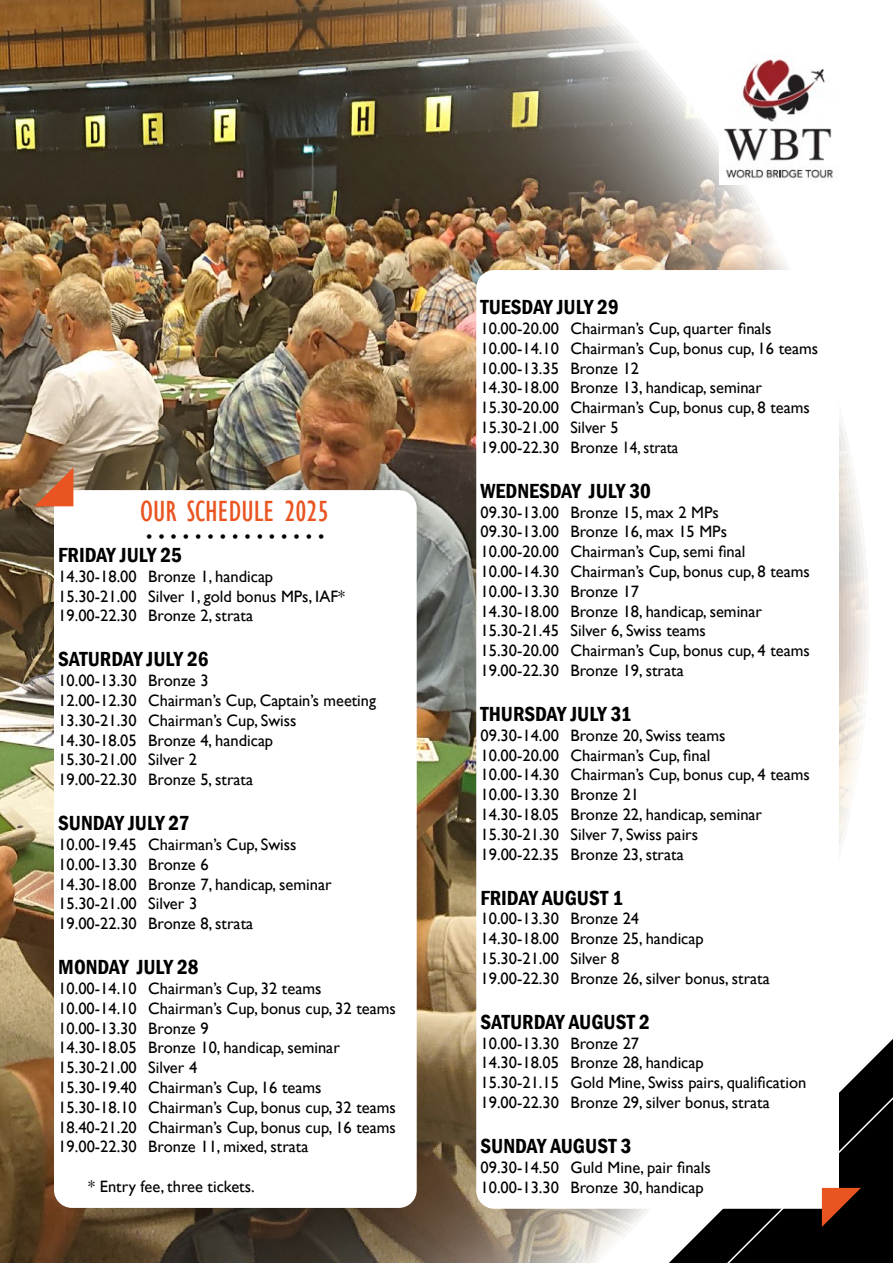
<style>
.page{position:relative;width:893px;height:1263px;background:#fff}
.page>*{position:absolute;margin:0;border:0;box-sizing:border-box;transform-origin:0 0}
.t1{font:condensed 30px "Gill Sans";color:#e95421}
.t2{font:600 condensed 21px "Franklin Gothic";color:#000}
.t3{font:condensed 18px "Gill Sans";color:#000}
.t4{font:16.5px/19.8px "Gill Sans";color:#000}
</style>
<div class="page">
<img style="left:0;top:0;width:866px;height:1263px">
<svg style="left:389px;top:854px;width:504px;height:409px"></svg>
<div style="left:54px;top:490px;width:363px;height:718px;background:#fff;border-radius:18px"></div>
<div style="left:476px;top:270px;width:363px;height:939px;background:#fff;border-radius:18px"></div>
<img style="left:719px;top:54px;width:120px;height:131px">
<svg style="left:34px;top:467px;width:39px;height:39px;background:#a9957d"></svg>
<svg style="left:822px;top:1188px;width:39px;height:39px"></svg>
<h1 class="t1" style="left:140px;top:494px;width:190px">OUR SCHEDULE 2025</h1>
<p class="t3" style="left:146px;top:526px;width:180px">• • • • • • • • • • • • • • •</p>
<p class="t2" style="left:58px;top:541px;width:125px">FRIDAY JULY 25</p>
<p class="t4" style="left:58px;top:567px;width:288px">14.30-18.00 Bronze 1, handicap<br>15.30-21.00 Silver 1, gold bonus MPs, IAF*<br>19.00-22.30 Bronze 2, strata</p>
<p class="t2" style="left:58px;top:645px;width:152px">SATURDAY JULY 26</p>
<p class="t4" style="left:58px;top:671px;width:319px">10.00-13.30 Bronze 3<br>12.00-12.30 Chairman’s Cup, Captain’s meeting<br>13.30-21.30 Chairman’s Cup, Swiss<br>14.30-18.05 Bronze 4, handicap<br>15.30-21.00 Silver 2<br>19.00-22.30 Bronze 5, strata</p>
<p class="t2" style="left:58px;top:809px;width:133px">SUNDAY JULY 27</p>
<p class="t4" style="left:58px;top:835px;width:275px">10.00-19.45 Chairman’s Cup, Swiss<br>10.00-13.30 Bronze 6<br>14.30-18.00 Bronze 7, handicap, seminar<br>15.30-21.00 Silver 3<br>19.00-22.30 Bronze 8, strata</p>
<p class="t2" style="left:58px;top:953px;width:142px">MONDAY JULY 28</p>
<p class="t4" style="left:58px;top:979px;width:339px">10.00-14.10 Chairman’s Cup, 32 teams 10.00-14.10 Chairman’s Cup, bonus cup, 32 teams 10.00-13.30 Bronze 9<br>14.30-18.05 Bronze 10, handicap, seminar 15.30-21.00 Silver 4<br>15.30-19.40 Chairman’s Cup, 16 teams 15.30-18.10 Chairman’s Cup, bonus cup, 32 teams 18.40-21.20 Chairman’s Cup, bonus cup, 16 teams 19.00-22.30 Bronze 11, mixed, strata</p>
<p class="t4" style="left:88px;top:1177px;width:168px">* Entry fee, three tickets.</p>
<p class="t2" style="left:480px;top:293px;width:140px">TUESDAY JULY 29</p>
<p class="t4" style="left:480px;top:319px;width:339px">10.00-20.00 Chairman’s Cup, quarter finals 10.00-14.10 Chairman’s Cup, bonus cup, 16 teams 10.00-13.35 Bronze 12<br>14.30-18.00 Bronze 13, handicap, seminar 15.30-20.00 Chairman’s Cup, bonus cup, 8 teams 15.30-21.00 Silver 5<br>19.00-22.30 Bronze 14, strata</p>
<p class="t2" style="left:480px;top:477px;width:172px">WEDNESDAY JULY 30</p>
<p class="t4" style="left:480px;top:502px;width:331px">09.30-13.00 Bronze 15, max 2 MPs<br>09.30-13.00 Bronze 16, max 15 MPs<br>10.00-20.00 Chairman’s Cup, semi final 10.00-14.30 Chairman’s Cup, bonus cup, 8 teams 10.00-13.30 Bronze 17<br>14.30-18.00 Bronze 18, handicap, seminar 15.30-21.45 Silver 6, Swiss teams<br>15.30-20.00 Chairman’s Cup, bonus cup, 4 teams 19.00-22.30 Bronze 19, strata</p>
<p class="t2" style="left:480px;top:700px;width:152px">THURSDAY JULY 31</p>
<p class="t4" style="left:480px;top:726px;width:331px">09.30-14.00 Bronze 20, Swiss teams<br>10.00-20.00 Chairman’s Cup, final<br>10.00-14.30 Chairman’s Cup, bonus cup, 4 teams 10.00-13.30 Bronze 21<br>14.30-18.05 Bronze 22, handicap, seminar 15.30-21.30 Silver 7, Swiss pairs<br>19.00-22.35 Bronze 23, strata</p>
<p class="t2" style="left:480px;top:884px;width:144px">FRIDAY AUGUST 1</p>
<p class="t4" style="left:480px;top:909px;width:291px">10.00-13.30 Bronze 24<br>14.30-18.00 Bronze 25, handicap<br>15.30-21.00 Silver 8<br>19.00-22.30 Bronze 26, silver bonus, strata</p>
<p class="t2" style="left:480px;top:1008px;width:171px">SATURDAY AUGUST 2</p>
<p class="t4" style="left:480px;top:1033px;width:327px">10.00-13.30 Bronze 27<br>14.30-18.05 Bronze 28, handicap<br>15.30-21.15 Gold Mine, Swiss pairs, qualification 19.00-22.30 Bronze 29, silver bonus, strata</p>
<p class="t2" style="left:480px;top:1132px;width:152px">SUNDAY AUGUST 3</p>
<p class="t4" style="left:480px;top:1158px;width:232px">09.30-14.50 Guld Mine, pair finals<br>10.00-13.30 Bronze 30, handicap</p>
</div>
